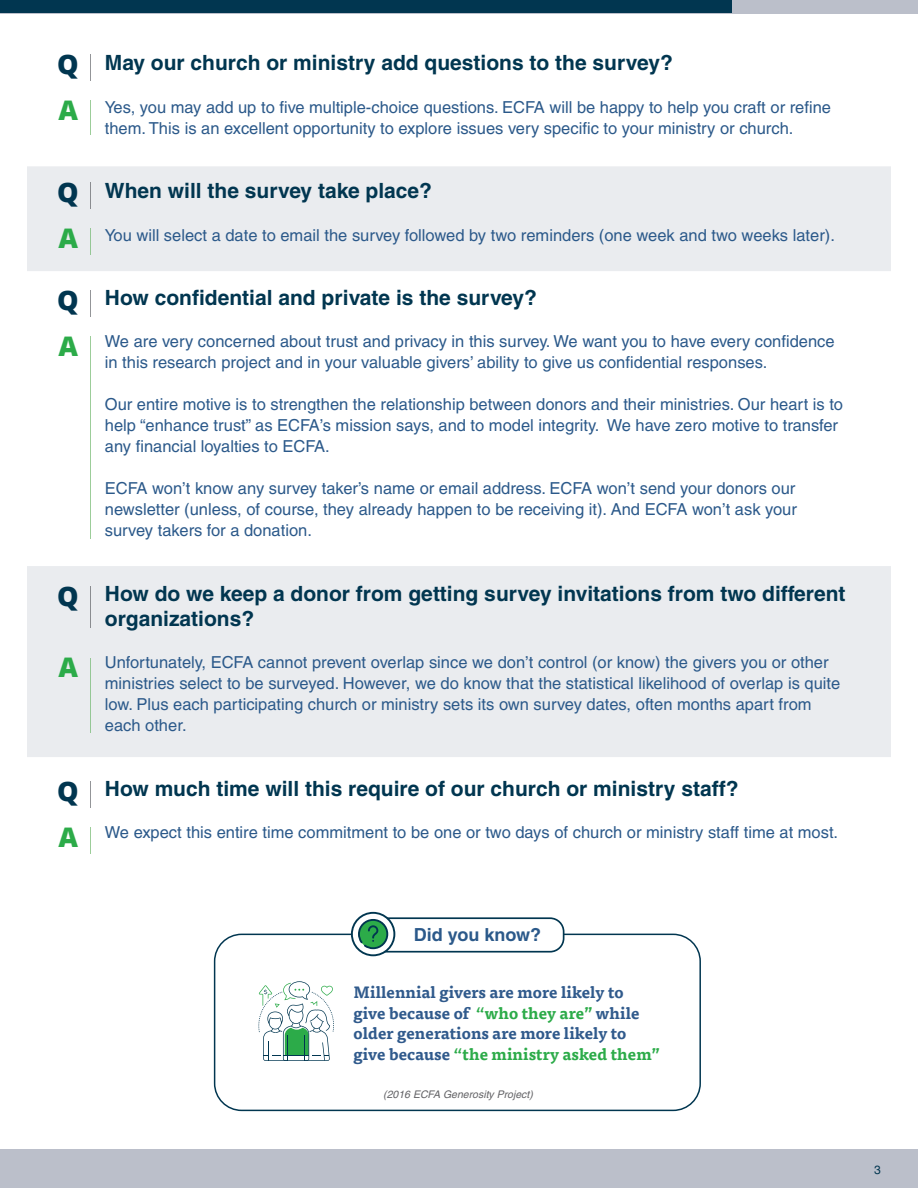
<style>
.page{position:relative;width:918px;height:1188px;background:#fff}
.page>*{position:absolute;margin:0;border:0;box-sizing:border-box;transform-origin:0 0}
.t1{font:800 27px "Open Sans";color:#013650}
.t2{font:800 27px "Open Sans";color:#2cab49}
.t3{font:700 21px/25.2px "Helvetica LT";color:#013650}
.t4{font:700 18px "Helvetica LT";color:#2b598a}
.t5{font:16.5px/21px "Helvetica LT";color:#2b598a}
.t6{font:700 16.2px/20.4px "Tisa Pro";color:#305a8c}
.t7{font:12px "Helvetica LT";color:#013650}
.t8{font:italic 10.5px "Helvetica LT";color:#636366}
.s1{color:#2cab49}
</style>
<div class="page">
<div style="left:0;top:1150px;width:918px;height:38px;background:#bbbfca"></div>
<div style="left:214px;top:934px;width:487px;height:177px;border:2px solid #013650;border-radius:27px"></div>
<div style="left:27px;top:166px;width:864px;height:105px;background:#eaecef"></div>
<div style="left:27px;top:566px;width:864px;height:191px;background:#eaecef"></div>
<hr style="left:90px;top:100px;width:1px;height:35px;background:#9ccd99">
<svg style="left:90px;top:228px;width:1px;height:27px"></svg>
<svg style="left:90px;top:55px;width:1px;height:26px"></svg>
<svg style="left:90px;top:183px;width:1px;height:26px"></svg>
<hr style="left:90px;top:337px;width:1px;height:202px;background:#9ccd99">
<hr style="left:90px;top:658px;width:1px;height:75px;background:#95c795">
<svg style="left:90px;top:828px;width:1px;height:26px"></svg>
<svg style="left:90px;top:290px;width:1px;height:26px"></svg>
<hr style="left:90px;top:586px;width:1px;height:41px;background:#8a8c90">
<svg style="left:90px;top:781px;width:1px;height:26px"></svg>
<div style="left:0;top:0;width:918px;height:14px;background:#bbbfca"></div>
<div style="left:0;top:0;width:732px;height:14px;background:#013650"></div>
<svg style="left:258px;top:981px;width:76px;height:80px"></svg>
<div style="left:373px;top:918px;width:191px;height:34px;background:#fff;border-radius:14px"></div>
<div style="left:372px;top:917px;width:192px;height:36px;border:2px solid #013650;border-radius:14px"></div>
<svg style="left:351px;top:912px;width:44px;height:44px"></svg>
<h1 class="t1" style="left:57px;top:44px;width:23px">Q</h1>
<h1 class="t2" style="left:59px;top:89px;width:21px">A</h1>
<h1 class="t1" style="left:57px;top:172px;width:23px">Q</h1>
<h1 class="t2" style="left:59px;top:218px;width:21px">A</h1>
<h1 class="t1" style="left:57px;top:280px;width:23px">Q</h1>
<h1 class="t2" style="left:59px;top:326px;width:21px">A</h1>
<h1 class="t1" style="left:57px;top:575px;width:23px">Q</h1>
<h1 class="t2" style="left:59px;top:647px;width:21px">A</h1>
<h1 class="t1" style="left:57px;top:771px;width:23px">Q</h1>
<h1 class="t2" style="left:59px;top:817px;width:21px">A</h1>
<p class="t3" style="left:105px;top:50px;width:569px">May our church or ministry add questions to the survey?</p>
<p class="t5" style="left:105px;top:96px;width:728px">Yes, you may add up to five multiple-choice questions. ECFA will be happy to help you craft or refine them. This is an excellent opportunity to explore issues very specific to your ministry or church.</p>
<p class="t3" style="left:105px;top:178px;width:329px">When will the survey take place?</p>
<p class="t5" style="left:105px;top:224px;width:732px">You will select a date to email the survey followed by two reminders (one week and two weeks later).</p>
<p class="t3" style="left:105px;top:285px;width:434px">How confidential and private is the survey?</p>
<p class="t5" style="left:105px;top:331px;width:731px">We are very concerned about trust and privacy in this survey. We want you to have every confidence in this research project and in your valuable givers’ ability to give us confidential responses.</p>
<p class="t5" style="left:105px;top:394px;width:740px">Our entire motive is to strengthen the relationship between donors and their ministries. Our heart is to help “enhance trust” as ECFA’s mission says, and to model integrity. We have zero motive to transfer any financial loyalties to ECFA.</p>
<p class="t5" style="left:105px;top:478px;width:694px;text-align:justify">ECFA won’t know any survey taker’s name or email address. ECFA won’t send your donors our newsletter (unless, of course, they already happen to be receiving it). And ECFA won’t ask your survey takers for a donation.</p>
<p class="t3" style="left:105px;top:580px;width:742px">How do we keep a donor from getting survey invitations from two different organizations?</p>
<p class="t5" style="left:105px;top:652px;width:737px">Unfortunately, ECFA cannot prevent overlap since we don’t control (or know) the givers you or other ministries select to be surveyed. However, we do know that the statistical likelihood of overlap is quite low. Plus each participating church or ministry sets its own survey dates, often months apart from each other.</p>
<p class="t3" style="left:105px;top:775px;width:635px">How much time will this require of our church or ministry staff?</p>
<p class="t5" style="left:105px;top:822px;width:735px">We expect this entire time commitment to be one or two days of church or ministry staff time at most.</p>
<p class="t4" style="left:414px;top:924px;width:129px">Did you know?</p>
<p class="t6" style="left:354px;top:982px;width:308px">Millennial givers are more likely to<br>give because of <span class="s1">“who they are”</span> while older generations are more likely to give because <span class="s1">“the ministry asked them”</span></p>
<p class="t8" style="left:383px;top:1089px;width:151px">(2016 ECFA Generosity Project)</p>
<p class="t7" style="left:874px;top:1163px;width:8px">3</p>
</div>
